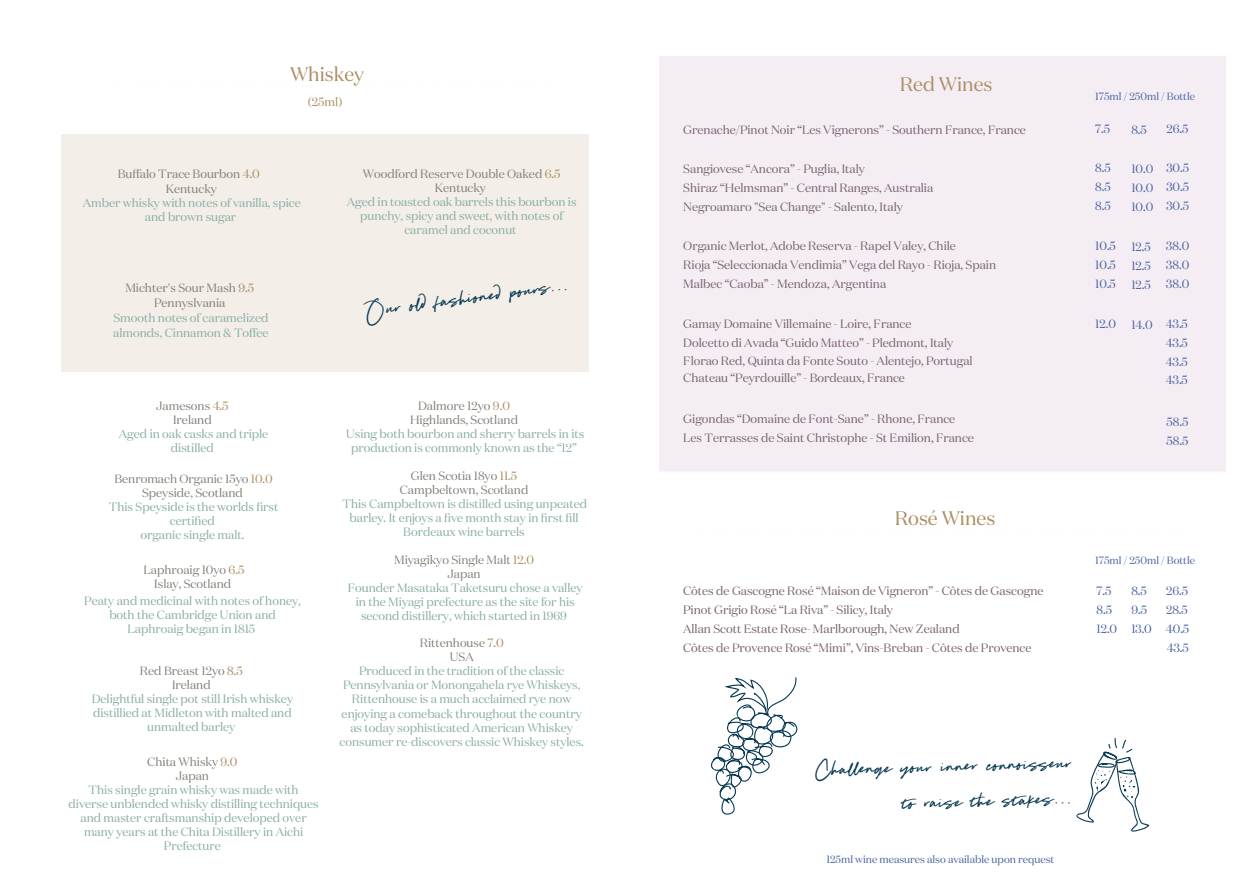
<style>
.page{position:relative;width:1259px;height:893px;background:#fff}
.page>*{position:absolute;margin:0;border:0;box-sizing:border-box;transform-origin:0 0}
.t1{font:32.55px "Distinct Style Script";color:#083952}
.t2{font:19.5px "Domaine Disp";color:#ab8d61}
.t3{font:12px/14px "Domaine Disp";color:#88aea4;text-align:center}
.t4{font:12px/19px "Domaine Disp";color:#78626f}
.t5{font:12px/19px "Domaine Disp";color:#4a62a1;text-align:justify}
.t6{font:12px/14px "Domaine Disp";color:#838078;text-align:center}
.t7{font:12px "Domaine Disp";color:#ab8d61}
.t8{font:10.5px "Domaine Disp";color:#4a62a1}
.s1{color:#ab8d61}
.s2{color:#838078}
</style>
<div class="page">
<svg style="left:711px;top:677px;width:87px;height:137px"></svg>
<svg style="left:1076px;top:738px;width:73px;height:93px"></svg>
<div style="left:61px;top:134px;width:527px;height:237px;background:#f3eee8"></div>
<p class="t2" style="left:290px;top:66px;width:76px">Whiskey</p>
<h1 class="t7" style="left:308px;top:96px;width:36px">(25ml)</h1>
<h3 class="t6" style="left:118px;top:167px;width:144px">Buffalo Trace Bourbon <span class="s1">4.0</span></h3>
<p class="t6" style="left:166px;top:182px;width:53px">Kentucky</p>
<h2 class="t3" style="left:83px;top:196px;width:220px">Amber whisky with notes of vanilla, spice and brown sugar</h2>
<h3 class="t6" style="left:125px;top:281px;width:130px;line-height:15px">Michter's Sour Mash <span class="s1">9.5<br></span>Pennyslvania</h3>
<h3 class="t3" style="left:113px;top:311px;width:157px;line-height:15px;text-align:left">Smooth notes of caramelized almonds, Cinnamon &amp; Toffee</h3>
<p class="t3" style="left:347px;top:167px;width:231px"><span class="s2">Woodford Reserve Double Oaked</span> <span class="s1">6.5<br></span><span class="s2">Kentucky<br></span>Aged in toasted oak barrels this bourbon is punchy, spicy and sweet, with notes of caramel and coconut</p>
<p class="t1" style="left:364px;top:295px;width:206px;rotate:-7deg">Our old fashioned pours...</p>
<h3 class="t3" style="left:119px;top:399px;width:151px"><span class="s2">Jamesons</span> <span class="s1">4.5<br></span><span class="s2">Ireland<br></span>Aged in oak casks and triple distilled</h3>
<h3 class="t3" style="left:109px;top:473px;width:171px"><span class="s2">Benromach Organic 15yo</span> <span class="s1">10.0<br></span><span class="s2">Speyside, Scotland<br></span>This Speyside is the worlds first certified<br>organic single malt.</h3>
<p class="t6" style="left:144px;top:564px;width:102px">Laphroaig 10yo <span class="s1">6.5<br></span>Islay, Scotland</p>
<h3 class="t3" style="left:84px;top:594px;width:218px">Peaty and medicinal with notes of honey, both the Cambridge Union and<br>Laphroaig began in 1815</h3>
<h3 class="t6" style="left:140px;top:664px;width:104px">Red Breast 12yo <span class="s1">8.5<br></span>Ireland</h3>
<h3 class="t3" style="left:92px;top:692px;width:203px">Delightful single pot still Irish whiskey distillied at Midleton with malted and unmalted barley</h3>
<h1 class="t3" style="left:69px;top:755px;width:252px"><span class="s2">Chita Whisky</span> <span class="s1">9.0<br></span><span class="s2">Japan<br></span>This single grain whisky was made with diverse unblended whisky distilling techniques and master craftsmanship developed over many years at the Chita Distillery in Aichi<br>Prefecture</h1>
<h3 class="t3" style="left:346px;top:399px;width:240px"><span class="s2">Dalmore 12yo</span> <span class="s1">9.0<br></span><span class="s2">Highlands, Scotland<br></span>Using both bourbon and sherry barrels in its production is commonly known as the “12”</h3>
<h3 class="t3" style="left:342px;top:469px;width:246px"><span class="s2">Glen Scotia 18yo</span> <span class="s1">11.5<br></span><span class="s2">Campbeltown, Scotland<br></span>This Campbeltown is distilled using unpeated</h3>
<h3 class="t3" style="left:350px;top:511px;width:230px">barley. It enjoys a five month stay in first fill<br>Bordeaux wine barrels</h3>
<h3 class="t6" style="left:394px;top:553px;width:141px">Miyagikyo Single Malt <span class="s1">12.0<br></span>Japan</h3>
<p class="t3" style="left:348px;top:581px;width:236px">Founder Masataka Taketsuru chose a valley in the Miyagi prefecture as the site for his second distillery, which started in 1969</p>
<p class="t3" style="left:340px;top:636px;width:246px"><span class="s2">Rittenhouse</span> <span class="s1">7.0<br></span><span class="s2">USA<br></span>Produced in the tradition of the classic Pennsylvania or Monongahela rye Whiskeys, Rittenhouse is a much acclaimed rye now enjoying a comeback throughout the country as today sophisticated American Whiskey consumer re-discovers classic Whiskey styles.</p>
<h3 class="t2" style="left:900px;top:76px;width:94px">Red Wines</h3>
<h3 class="t4" style="left:683px;top:121px;width:344px">Grenache/Pinot Noir “Les Vignerons” - Southern France, France</h3>
<h2 class="t4" style="left:683px;top:160px;width:251px">Sangiovese “Ancora” - Puglia, Italy<br>Shiraz “Helmsman” - Central Ranges, Australia<br>Negroamaro "Sea Change" - Salento, Italy</h2>
<h3 class="t4" style="left:683px;top:237px;width:314px">Organic Merlot, Adobe Reserva - Rapel Valey, Chile<br>Rioja “Seleccionada Vendimia” Vega del Rayo - Rioja, Spain<br>Malbec “Caoba” - Mendoza, Argentina</h3>
<h3 class="t4" style="left:683px;top:316px;width:291px;line-height:18px">Gamay Domaine Villemaine - Loire, France<br>Dolcetto di Avada “Guido Matteo” - Pledmont, Italy Florao Red, Quinta da Fonte Souto - Alentejo, Portugal Chateau “Peyrdouille” - Bordeaux, France</h3>
<h3 class="t4" style="left:683px;top:410px;width:292px">Gigondas “Domaine de Font-Sane” - Rhone, France<br>Les Terrasses de Saint Christophe - St Emilion, France</h3>
<h3 class="t2" style="left:895px;top:509px;width:102px">Rosé Wines</h3>
<h3 class="t4" style="left:683px;top:581px;width:362px">Côtes de Gascogne Rosé “Maison de Vigneron” - Côtes de Gascogne Pinot Grigio Rosé “La Riva” - Silicy, Italy<br>Allan Scott Estate Rose- Marlborough, New Zealand<br>Côtes de Provence Rosé “Mimi”, Vins-Breban - Côtes de Provence</h3>
<h3 class="t8" style="left:1095px;top:91px;width:101px">175ml / 250ml / Bottle</h3>
<h1 class="t5" style="left:1095px;top:120px;width:16px">7.5</h1>
<h3 class="t5" style="left:1095px;top:159px;width:17px">8.5<br>8.5<br>8.5</h3>
<h3 class="t5" style="left:1095px;top:237px;width:22px">10.5<br>10.5<br>10.5</h3>
<h3 class="t5" style="left:1095px;top:315px;width:22px">12.0</h3>
<h3 class="t5" style="left:1131px;top:121px;width:17px">8.5</h3>
<h3 class="t5" style="left:1131px;top:160px;width:24px">10.0<br>10.0<br>10.0</h3>
<h2 class="t5" style="left:1166px;top:120px;width:24px">26.5</h2>
<h3 class="t5" style="left:1166px;top:159px;width:24px">30.5<br>30.5<br>30.5</h3>
<h3 class="t5" style="left:1131px;top:238px;width:21px">12.5<br>12.5<br>12.5</h3>
<h3 class="t5" style="left:1166px;top:237px;width:25px">38.0<br>38.0<br>38.0</h3>
<h3 class="t5" style="left:1131px;top:316px;width:23px">14.0</h3>
<h3 class="t5" style="left:1166px;top:315px;width:24px;line-height:18.6px">43.5<br>43.5<br>43.5<br>43.5</h3>
<p class="t5" style="left:1166px;top:413px;width:23px">58.5<br>58.5</p>
<h3 class="t8" style="left:1095px;top:556px;width:101px">175ml / 250ml / Bottle</h3>
<h3 class="t5" style="left:1096px;top:581px;width:22px;text-align:left">7.5<br>8.5<br>12.0</h3>
<h3 class="t5" style="left:1131px;top:581px;width:22px;text-align:left">8.5<br>9.5<br>13.0</h3>
<h3 class="t5" style="left:1166px;top:581px;width:24px">26.5<br>28.5</h3>
<h3 class="t5" style="left:1166px;top:620px;width:25px">40.5</h3>
<h3 class="t5" style="left:1167px;top:639px;width:24px">43.5</h3>
<h3 class="t1" style="left:814px;top:753px;width:260px;rotate:-1deg">Challenge your inner connoisseur</h3>
<h3 class="t1" style="left:903px;top:786px;width:171px;rotate:-1deg">to raise the stakes...</h3>
<h3 class="t8" style="left:826px;top:854px;width:229px">125ml wine measures also available upon request</h3>
</div>
